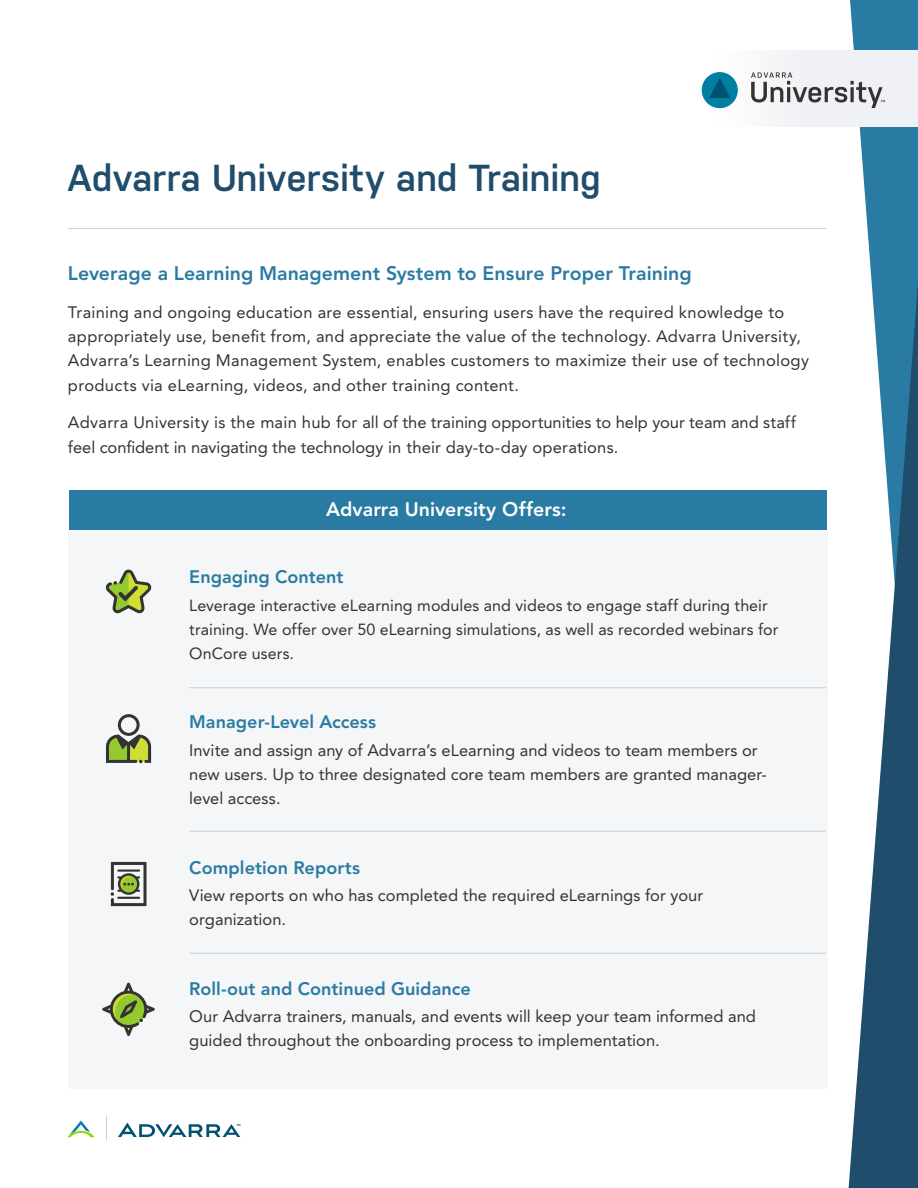
<style>
.page{position:relative;width:918px;height:1188px;background:#fff}
.page>*{position:absolute;margin:0;border:0;box-sizing:border-box;transform-origin:0 0}
.t1{font:600 37.5px "Nudista";letter-spacing:-.005em;color:#204d6b}
.t2{font:800 19.5px "Avenir LT Std";color:#2a7ba3}
.t3{font:800 19.5px "Avenir LT Std";letter-spacing:.005em;color:#fff}
.t4{font:800 18px "Avenir LT Std";color:#2a7ba3}
.t5{font:16.5px/24px "Avenir LT Std";letter-spacing:.01em;color:#333}
.t6{font:16.05px/24px "Avenir LT Std";letter-spacing:.005em;color:#333}
</style>
<div class="page">
<div style="left:850px;top:0;width:68px;height:28px;background:#2a7ba3"></div>
<svg style="left:848px;top:28px;width:70px;height:1160px"></svg>
<svg style="left:106px;top:1116px;width:1px;height:24px"></svg>
<svg style="left:68px;top:1121px;width:26px;height:17px"></svg>
<svg style="left:118px;top:1123px;width:122px;height:14px"></svg>
<div style="left:718px;top:50px;width:200px;height:77px;background:#eff1f4"></div>
<svg style="left:751px;top:72px;width:134px;height:36px"></svg>
<div style="left:702px;top:72px;width:36px;height:36px;background:#007ea3;border-radius:50%"></div>
<svg style="left:709px;top:78px;width:21px;height:20px"></svg>
<div style="left:68px;top:530px;width:759px;height:559px;background:#f4f6f7"></div>
<hr style="left:189px;top:687px;width:637px;height:1px;background:#c9d0d9">
<hr style="left:189px;top:831px;width:637px;height:1px;background:#c9d0d9">
<hr style="left:189px;top:953px;width:637px;height:1px;background:#c9d0d9">
<hr style="left:68px;top:228px;width:758px;height:1px;background:#c9d0d9">
<div style="left:69px;top:490px;width:758px;height:40px;background:#2a7ba3"></div>
<svg style="left:111px;top:862px;width:36px;height:44px"></svg>
<svg style="left:106px;top:714px;width:45px;height:49px"></svg>
<svg style="left:102px;top:983px;width:53px;height:53px"></svg>
<svg style="left:106px;top:570px;width:45px;height:43px"></svg>
<h1 class="t1" style="left:68px;top:156px;width:534px">Advarra University and Training</h1>
<p class="t2" style="left:68px;top:262px;width:625px">Leverage a Learning Management System to Ensure Proper Training</p>
<p class="t5" style="left:68px;top:300px;width:742px">Training and ongoing education are essential, ensuring users have the required knowledge to appropriately use, benefit from, and appreciate the value of the technology. Advarra University, Advarra’s Learning Management System, enables customers to maximize their use of technology products via eLearning, videos, and other training content.</p>
<p class="t5" style="left:68px;top:411px;width:729px">Advarra University is the main hub for all of the training opportunities to help your team and staff feel confident in navigating the technology in their day-to-day operations.</p>
<p class="t3" style="left:326px;top:498px;width:242px">Advarra University Offers:</p>
<p class="t4" style="left:189px;top:566px;width:156px">Engaging Content</p>
<p class="t6" style="left:189px;top:593px;width:591px">Leverage interactive eLearning modules and videos to engage staff during their training. We offer over 50 eLearning simulations, as well as recorded webinars for<br>OnCore users.</p>
<p class="t4" style="left:189px;top:712px;width:188px">Manager-Level Access</p>
<p class="t5" style="left:189px;top:738px;width:579px">Invite and assign any of Advarra’s eLearning and videos to team members or new users. Up to three designated core team members are granted manager&shy;level access.</p>
<p class="t4" style="left:189px;top:857px;width:172px">Completion Reports</p>
<p class="t5" style="left:189px;top:883px;width:515px">View reports on who has completed the required eLearnings for your organization.</p>
<p class="t4" style="left:189px;top:978px;width:283px">Roll-out and Continued Guidance</p>
<p class="t5" style="left:189px;top:1004px;width:568px">Our Advarra trainers, manuals, and events will keep your team informed and guided throughout the onboarding process to implementation.</p>
</div>
